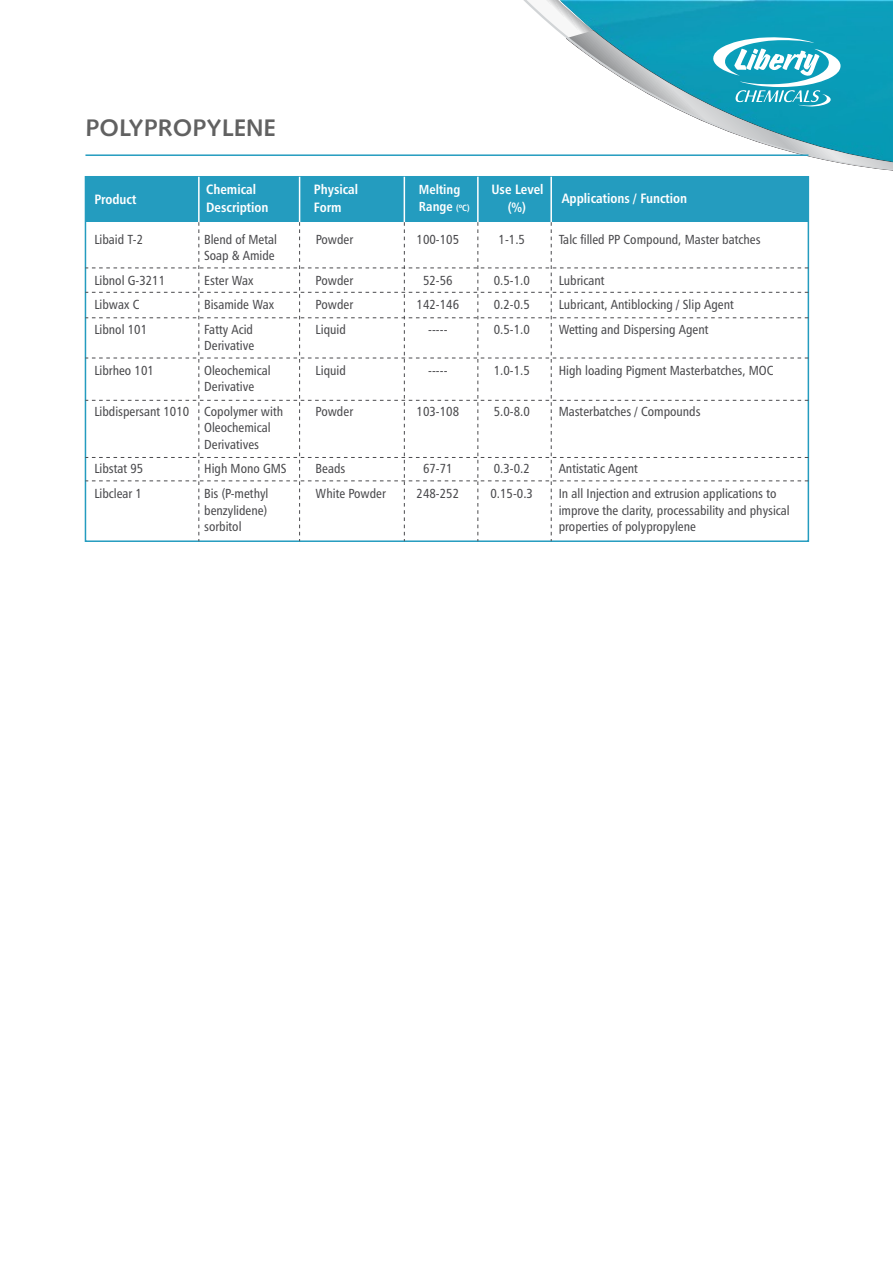
<style>
.page{position:relative;width:893px;height:1263px;background:#fff}
.page>*{position:absolute;margin:0;border:0;box-sizing:border-box;transform-origin:0 0}
.t1{font:24px "Humanist 531 BT Roman A,Bold";color:#616161}
.t2{font:13.5px/17.9px "Humanist 777 BT Roman Condensed B,Bold";color:#fff}
.t3{font:13.2px/24.5px "Humanist 777 BT Roman Condensed B";color:#4a4a4d}
.t4{font:13.2px/17.4px "Humanist 777 BT Roman Condensed B,Bold";color:#fff}
.s1{font-size:9px}
</style>
<div class="page">
<svg style="left:523px;top:0;width:370px;height:170px"></svg>
<svg style="left:712px;top:37px;width:128px;height:70px"></svg>
<div style="left:85px;top:177px;width:723px;height:45px;background:#249cbf"></div>
<hr style="left:198px;top:177px;width:2px;height:45px;background:#fff">
<hr style="left:299px;top:177px;width:1px;height:45px;background:#fff">
<hr style="left:477px;top:177px;width:2px;height:45px;background:#fff">
<hr style="left:550px;top:177px;width:2px;height:45px;background:#fff">
<hr style="left:404px;top:177px;width:1px;height:45px;background:#fff">
<hr style="left:85px;top:154px;width:723px;height:2px;background:#249cbf">
<svg style="left:85px;top:222px;width:723px;height:319px"></svg>
<h1 class="t1" style="left:85px;top:118px;width:192px">POLYPROPYLENE</h1>
<p class="t2" style="left:94px;top:192px;width:43px">Product</p>
<p class="t2" style="left:206px;top:182px;width:64px">Chemical<br>Description</p>
<p class="t2" style="left:314px;top:182px;width:46px">Physical<br>Form</p>
<p class="t4" style="left:419px;top:182px;width:52px">Melting<br>Range <span class="s1">(ºC)</span></p>
<p class="t2" style="left:491px;top:182px;width:54px;text-align:center">Use Level (%)</p>
<p class="t2" style="left:562px;top:191px;width:127px">Applications / Function</p>
<p class="t3" style="left:94px;top:228px;width:50px">Libaid T-2</p>
<p class="t3" style="left:204px;top:228px;width:74px">Blend of Metal</p>
<p class="t3" style="left:316px;top:228px;width:39px">Powder</p>
<p class="t3" style="left:417px;top:228px;width:44px">100-105</p>
<p class="t3" style="left:499px;top:228px;width:28px">1-1.5</p>
<p class="t3" style="left:559px;top:228px;width:203px">Talc filled PP Compound, Master batches</p>
<p class="t3" style="left:204px;top:244px;width:72px">Soap &amp; Amide</p>
<p class="t3" style="left:94px;top:269px;width:72px">Libnol G-3211</p>
<p class="t3" style="left:204px;top:269px;width:51px">Ester Wax</p>
<p class="t3" style="left:316px;top:269px;width:39px">Powder</p>
<p class="t3" style="left:423px;top:269px;width:31px">52-56</p>
<p class="t3" style="left:494px;top:269px;width:38px">0.5-1.0</p>
<p class="t3" style="left:559px;top:269px;width:47px">Lubricant</p>
<p class="t3" style="left:94px;top:293px;width:47px">Libwax C</p>
<p class="t3" style="left:204px;top:293px;width:71px">Bisamide Wax</p>
<p class="t3" style="left:316px;top:293px;width:39px">Powder</p>
<p class="t3" style="left:417px;top:293px;width:44px">142-146</p>
<p class="t3" style="left:494px;top:293px;width:38px">0.2-0.5</p>
<p class="t3" style="left:559px;top:293px;width:177px">Lubricant, Antiblocking / Slip Agent</p>
<p class="t3" style="left:94px;top:318px;width:54px">Libnol 101</p>
<p class="t3" style="left:204px;top:318px;width:50px">Fatty Acid</p>
<p class="t3" style="left:316px;top:318px;width:32px">Liquid</p>
<p class="t3" style="left:428px;top:318px;width:21px">-----</p>
<p class="t3" style="left:494px;top:318px;width:38px">0.5-1.0</p>
<p class="t3" style="left:559px;top:318px;width:151px">Wetting and Dispersing Agent</p>
<p class="t3" style="left:204px;top:334px;width:52px">Derivative</p>
<p class="t3" style="left:94px;top:359px;width:61px">Librheo 101</p>
<p class="t3" style="left:204px;top:359px;width:68px">Oleochemical</p>
<p class="t3" style="left:316px;top:359px;width:32px">Liquid</p>
<p class="t3" style="left:428px;top:359px;width:21px">-----</p>
<p class="t3" style="left:494px;top:359px;width:38px">1.0-1.5</p>
<p class="t3" style="left:559px;top:359px;width:216px">High loading Pigment Masterbatches, MOC</p>
<p class="t3" style="left:94px;top:376px;width:190px;text-indent:110px">Derivative<br>Libdispersant 1010 Copolymer with</p>
<p class="t3" style="left:316px;top:400px;width:39px">Powder</p>
<p class="t3" style="left:417px;top:400px;width:44px">103-108</p>
<p class="t3" style="left:494px;top:400px;width:38px">5.0-8.0</p>
<p class="t3" style="left:559px;top:400px;width:143px">Masterbatches / Compounds</p>
<p class="t3" style="left:204px;top:421px;width:68px;line-height:16.6px">Oleochemical<br>Derivatives</p>
<p class="t3" style="left:94px;top:458px;width:50px">Libstat 95</p>
<p class="t3" style="left:204px;top:458px;width:84px">High Mono GMS</p>
<p class="t3" style="left:316px;top:458px;width:31px">Beads</p>
<p class="t3" style="left:423px;top:458px;width:31px">67-71</p>
<p class="t3" style="left:494px;top:458px;width:38px">0.3-0.2</p>
<p class="t3" style="left:559px;top:458px;width:81px">Antistatic Agent</p>
<p class="t3" style="left:94px;top:482px;width:49px">Libclear 1</p>
<p class="t3" style="left:204px;top:482px;width:66px">Bis (P-methyl</p>
<p class="t3" style="left:316px;top:482px;width:72px">White Powder</p>
<p class="t3" style="left:417px;top:482px;width:44px">248-252</p>
<p class="t3" style="left:490px;top:482px;width:44px">0.15-0.3</p>
<p class="t3" style="left:559px;top:482px;width:219px">In all Injection and extrusion applications to</p>
<p class="t3" style="left:204px;top:499px;width:64px">benzylidene)</p>
<p class="t3" style="left:559px;top:499px;width:233px">improve the clarity, processability and physical</p>
<p class="t3" style="left:204px;top:515px;width:39px">sorbitol</p>
<p class="t3" style="left:559px;top:515px;width:139px">properties of polypropylene</p>
</div>
